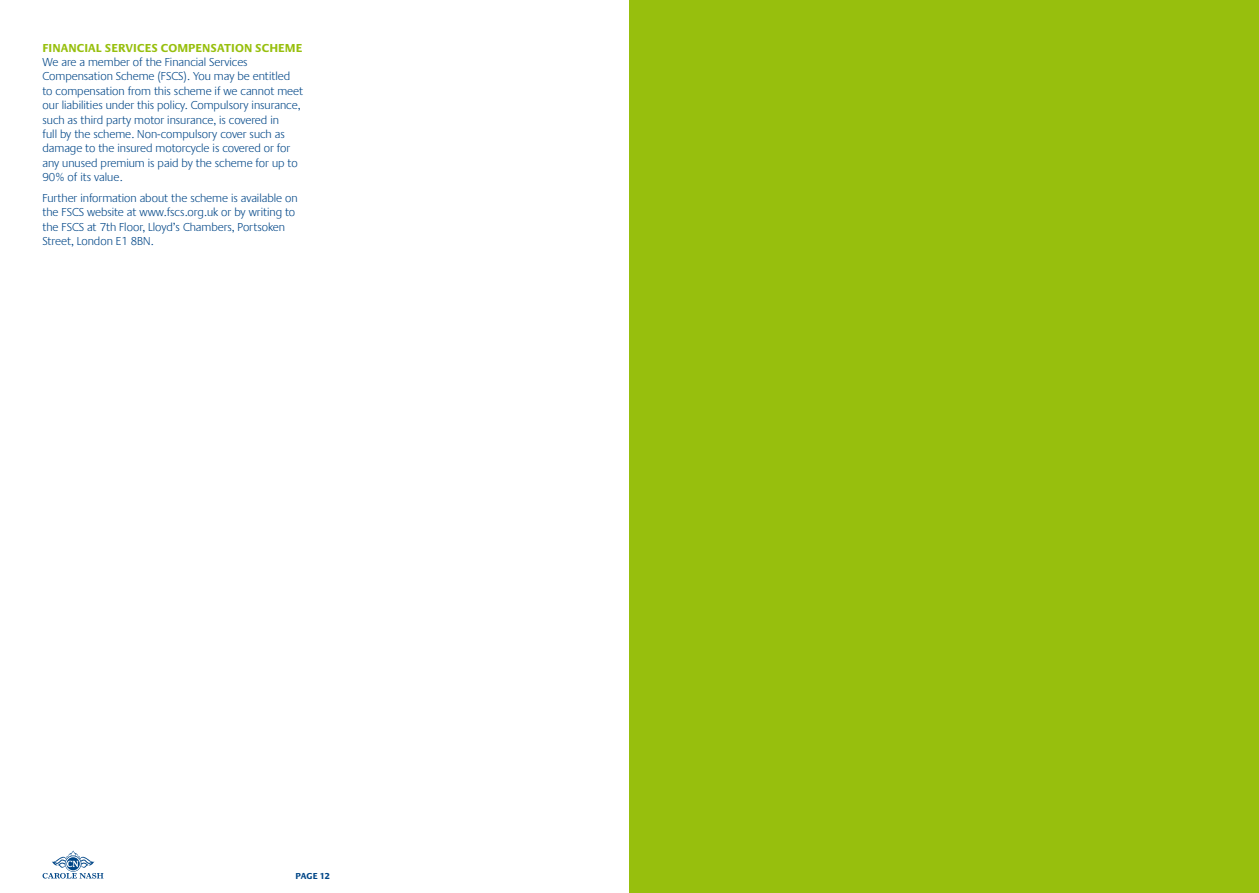
<style>
.page{position:relative;width:1259px;height:893px;background:#fff}
.page>*{position:absolute;margin:0;border:0;box-sizing:border-box;transform-origin:0 0}
.t1{font:300 12px/14.4px "Praxis EF";color:#004687}
.t2{font:700 12px "Praxis EF";letter-spacing:.005em;color:#97bf0d}
.t3{font:700 9px "Praxis EF";letter-spacing:-.005em;color:#004687}
</style>
<div class="page">
<svg style="left:43px;top:850px;width:60px;height:29px"></svg>
<div style="left:629px;top:0;width:630px;height:893px;background:#97bf0d"></div>
<p class="t2" style="left:43px;top:41px;width:261px">FINANCIAL SERVICES COMPENSATION SCHEME</p>
<p class="t1" style="left:43px;top:55px;width:262px">We are a member of the Financial Services Compensation Scheme (FSCS). You may be entitled to compensation from this scheme if we cannot meet our liabilities under this policy. Compulsory insurance, such as third party motor insurance, is covered in<br>full by the scheme. Non-compulsory cover such as damage to the insured motorcycle is covered or for any unused premium is paid by the scheme for up to 90% of its value.</p>
<p class="t1" style="left:43px;top:191px;width:257px">Further information about the scheme is available on the FSCS website at www.fscs.org.uk or by writing to the FSCS at 7th Floor, Lloyd’s Chambers, Portsoken Street, London E1 8BN.</p>
<p class="t3" style="left:296px;top:871px;width:36px">PAGE 12</p>
</div>
